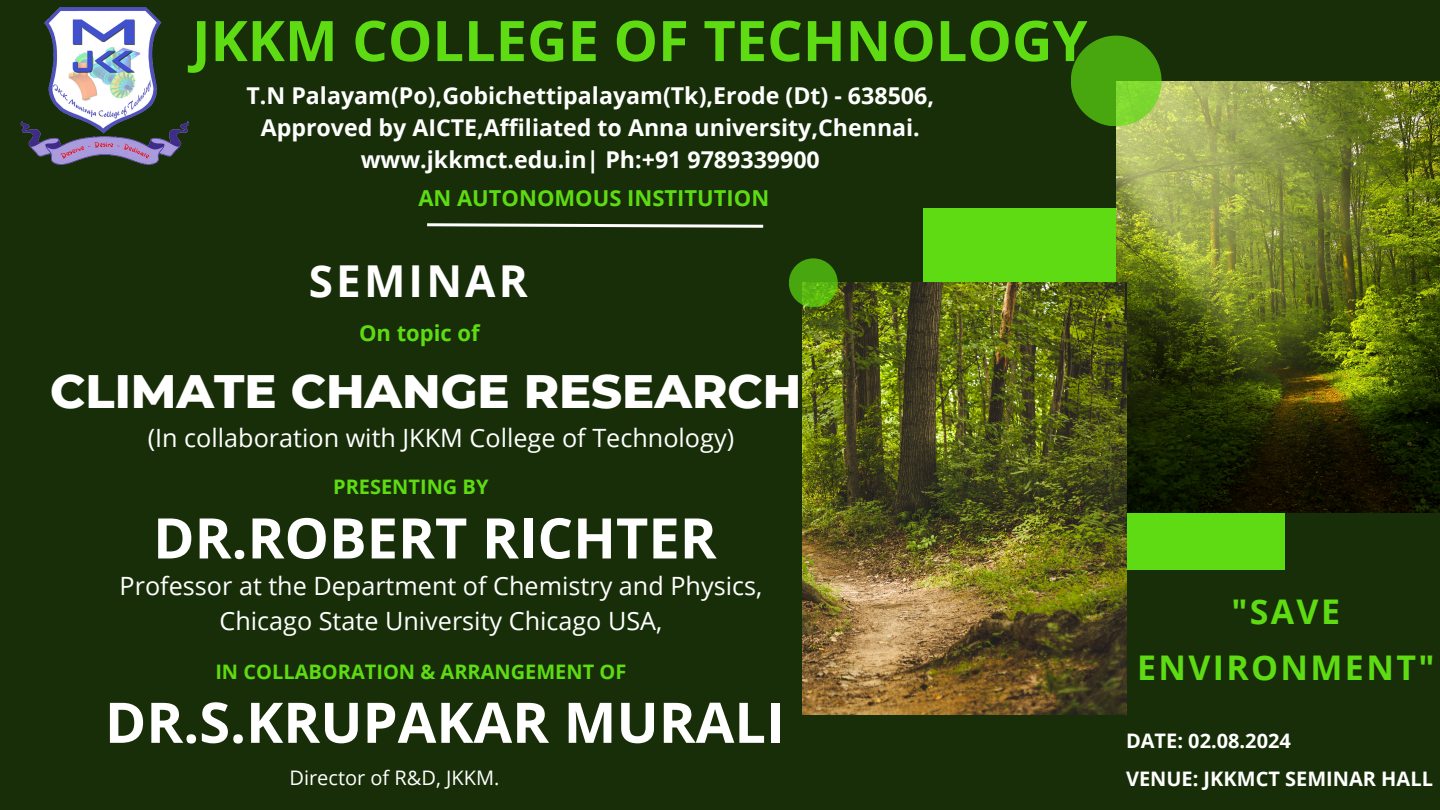
<style>
.page{position:relative;width:1440px;height:810px;background:#172e08}
.page>*{position:absolute;margin:0;border:0;box-sizing:border-box;transform-origin:0 0}
.t1{font:700 56px "Open Sans";color:#fff}
.t2{font:700 56px "Open Sans";color:#5edb12}
.t3{font:800 47.9px "Montserrat";color:#fff}
.t4{font:700 44px "Open Sans";letter-spacing:.075em;color:#fff}
.t5{font:700 34px/55.5px "Open Sans";letter-spacing:.07em;color:#5edb12;text-align:center}
.t6{font:25.2px/35.2px "Open Sans";color:#fff;text-align:center}
.t7{font:700 23.2px/32.5px "Open Sans";color:#fff;text-align:center}
.t8{font:700 22px "Open Sans";color:#5edb12}
.t9{font:700 20px "Open Sans";color:#5edb12}
.t10{font:700 20px "Open Sans";color:#fff}
.t11{font:20px "Open Sans";color:#fff}
</style>
<div class="page">
<div style="left:923px;top:208px;width:362px;height:362px;background:#5edb12"></div>
<img style="left:1116px;top:81px;width:324px;height:432px">
<img style="left:802px;top:283px;width:324px;height:432px">
<svg style="left:789px;top:258px;width:49px;height:49px;fill:#48a60e"></svg>
<svg style="left:1071px;top:36px;width:91px;height:90px;fill:#48a60e"></svg>
<img style="left:20px;top:7px;width:170px;height:158px">
<svg style="left:427px;top:223px;width:337px;height:5px"></svg>
<h6 class="t2" style="left:192px;top:1px;width:897px">JKKM COLLEGE OF TECHNOLOGY</h6>
<p class="t7" style="left:247px;top:78px;width:689px">T.N Palayam(Po),Gobichettipalayam(Tk),Erode (Dt) - 638506,<br>Approved by AICTE,Affiliated to Anna university,Chennai. www.jkkmct.edu.in| Ph:+91 9789339900</p>
<h6 class="t8" style="left:418px;top:183px;width:352px">AN AUTONOMOUS INSTITUTION</h6>
<h2 class="t4" style="left:309px;top:250px;width:221px">SEMINAR</h2>
<h1 class="t8" style="left:359px;top:317px;width:122px">On topic of</h1>
<p class="t3" style="left:50px;top:362px;width:753px">CLIMATE CHANGE RESEARCH</p>
<h6 class="t6" style="left:148px;top:419px;width:588px">(In collaboration with JKKM College of Technology)</h6>
<h6 class="t9" style="left:333px;top:473px;width:157px">PRESENTING BY</h6>
<h2 class="t1" style="left:153px;top:499px;width:565px">DR.ROBERT RICHTER</h2>
<h5 class="t6" style="left:120px;top:567px;width:644px">Professor at the Department of Chemistry and Physics,<br>Chicago State University Chicago USA,</h5>
<h5 class="t9" style="left:215px;top:657px;width:413px">IN COLLABORATION &amp; ARRANGEMENT OF</h5>
<h3 class="t1" style="left:105px;top:683px;width:681px">DR.S.KRUPAKAR MURALI</h3>
<p class="t11" style="left:290px;top:764px;width:211px">Director of R&amp;D, JKKM.</p>
<h4 class="t5" style="left:1137px;top:583px;width:299px">"SAVE<br>ENVIRONMENT"</h4>
<h6 class="t10" style="left:1126px;top:727px;width:166px">DATE: 02.08.2024</h6>
<h1 class="t10" style="left:1126px;top:765px;width:308px">VENUE: JKKMCT SEMINAR HALL</h1>
</div>
